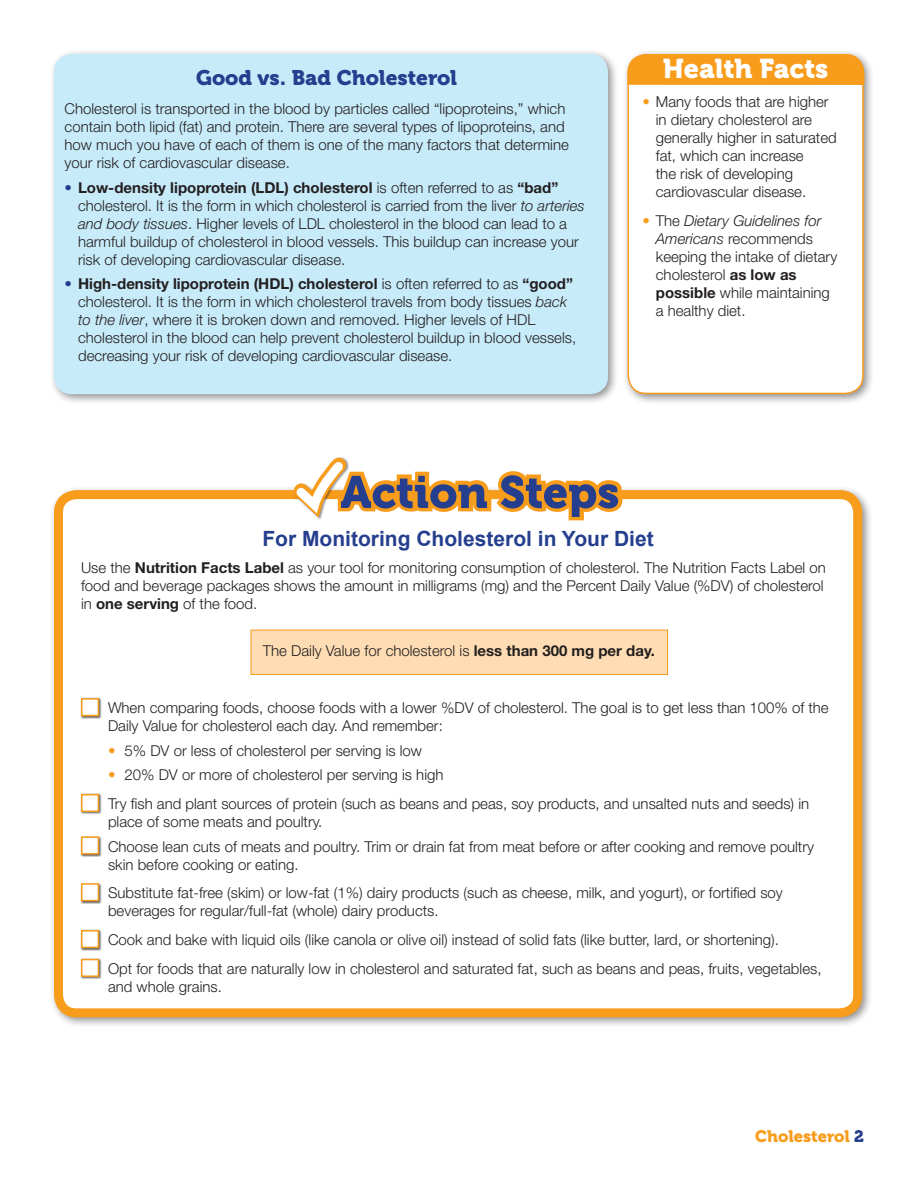
<style>
.page{position:relative;width:918px;height:1188px;background:#fff}
.page>*{position:absolute;margin:0;border:0;box-sizing:border-box;transform-origin:0 0}
.t1{font:27px "Museo 900";color:#fff}
.t2{font:700 21px "Arial";color:#253f8e}
.t3{font:21px "Museo 900";color:#253f8e}
.t4{font:16.5px "Museo 900";color:#f89c1c}
.t5{font:300 15px/18px "Helvetica Neue LT Std";color:#231f20}
.s1{color:#253f8e}
.s2{font-weight:700}
.s3{font-style:italic}
.s4{color:#f89c1c}
</style>
<div class="page">
<div style="left:49px;top:48px;width:571px;height:357px;background:#231f20;opacity:.5"></div>
<div style="left:54px;top:54px;width:554px;height:340px;background:#c8ebfa;border-radius:18px"></div>
<div style="left:622px;top:49px;width:253px;height:356px;background:#231f20;opacity:.5"></div>
<div style="left:628px;top:55px;width:235px;height:338px;background:#fff;border-radius:18px"></div>
<div style="left:628px;top:54px;width:236px;height:340px;border:2px solid #f89c1c;border-radius:18px"></div>
<svg style="left:627px;top:53px;width:238px;height:33px;background:#f7a32e"></svg>
<div style="left:49px;top:485px;width:824px;height:544px;background:#231f20;opacity:.5"></div>
<div style="left:58px;top:495px;width:800px;height:518px;background:#fff;border-radius:18px"></div>
<div style="left:54px;top:490px;width:808px;height:527px;border:9px solid #f89c1c;border-radius:18px"></div>
<svg style="left:280px;top:457px;width:346px;height:64px"></svg>
<div style="left:251px;top:630px;width:417px;height:45px;background:#feddb4;border:1px solid #f89c1c"></div>
<div style="left:80px;top:697px;width:22px;height:22px;background:#231f20;opacity:.75"></div>
<div style="left:81px;top:698px;width:18px;height:18px;background:#fff;border:2px solid #f89c1c"></div>
<div style="left:80px;top:793px;width:22px;height:22px;background:#231f20;opacity:.75"></div>
<div style="left:81px;top:794px;width:18px;height:18px;background:#fff;border:2px solid #f89c1c"></div>
<div style="left:80px;top:836px;width:22px;height:21px;background:#231f20;opacity:.75"></div>
<div style="left:81px;top:836px;width:18px;height:19px;background:#fff;border:2px solid #f89c1c"></div>
<div style="left:80px;top:882px;width:22px;height:22px;background:#231f20;opacity:.75"></div>
<div style="left:81px;top:883px;width:18px;height:18px;background:#fff;border:2px solid #f89c1c"></div>
<div style="left:80px;top:929px;width:22px;height:22px;background:#231f20;opacity:.75"></div>
<div style="left:81px;top:930px;width:18px;height:18px;background:#fff;border:2px solid #f89c1c"></div>
<div style="left:80px;top:958px;width:22px;height:22px;background:#231f20;opacity:.75"></div>
<div style="left:81px;top:959px;width:18px;height:18px;background:#fff;border:2px solid #f89c1c"></div>
<h2 class="t3" style="left:196px;top:66px;width:263px">Good vs. Bad Cholesterol</h2>
<p class="t5" style="left:65px;top:99px;width:506px">Cholesterol is transported in the blood by particles called “lipoproteins,” which contain both lipid (fat) and protein. There are several types of lipoproteins, and how much you have of each of them is one of the many factors that determine your risk of cardiovascular disease.</p>
<p class="t5" style="left:78px;top:178px;width:508px;text-indent:-14px"><span class="s1">•</span> <span class="s2">Low-density lipoprotein (LDL) cholesterol</span> is often referred to as <span class="s2">“bad” </span>cholesterol. It is the form in which cholesterol is carried from the liver <span class="s3">to arteries and body tissues</span>. Higher levels of LDL cholesterol in the blood can lead to a harmful buildup of cholesterol in blood vessels. This buildup can increase your risk of developing cardiovascular disease.</p>
<p class="t5" style="left:78px;top:274px;width:500px;text-indent:-14px"><span class="s1">•</span> <span class="s2">High-density lipoprotein (HDL) cholesterol</span> is often referred to as <span class="s2">“good” </span>cholesterol. It is the form in which cholesterol travels from body tissues <span class="s3">back to the liver</span>, where it is broken down and removed. Higher levels of HDL cholesterol in the blood can help prevent cholesterol buildup in blood vessels, decreasing your risk of developing cardiovascular disease.</p>
<h2 class="t1" style="left:663px;top:54px;width:167px">Health Facts</h2>
<p class="t5" style="left:656px;top:93px;width:182px;text-indent:-14px"><span class="s4">•</span> Many foods that are higher in dietary cholesterol are generally higher in saturated fat, which can increase<br>the risk of developing cardiovascular disease.</p>
<p class="t5" style="left:656px;top:211px;width:183px;text-indent:-14px"><span class="s4">•</span> The <span class="s3">Dietary Guidelines for<br>Americans</span> recommends keeping the intake of dietary cholesterol <span class="s2">as low as possible</span> while maintaining a healthy diet.</p>
<h3 class="t2" style="left:263px;top:525px;width:393px">For Monitoring Cholesterol in Your Diet</h3>
<p class="t5" style="left:81px;top:558px;width:746px">Use the <span class="s2">Nutrition Facts Label</span> as your tool for monitoring consumption of cholesterol. The Nutrition Facts Label on food and beverage packages shows the amount in milligrams (mg) and the Percent Daily Value (%DV) of cholesterol in <span class="s2">one serving</span> of the food.</p>
<p class="t5" style="left:263px;top:641px;width:394px">The Daily Value for cholesterol is <span class="s2">less than 300 mg per day.</span></p>
<p class="t5" style="left:108px;top:699px;width:722px">When comparing foods, choose foods with a lower %DV of cholesterol. The goal is to get less than 100% of the<br>Daily Value for cholesterol each day. And remember:</p>
<p class="t5" style="left:108px;top:741px;width:316px"><span class="s4">•</span> 5% DV or less of cholesterol per serving is low</p>
<p class="t5" style="left:108px;top:766px;width:337px"><span class="s4">•</span> 20% DV or more of cholesterol per serving is high</p>
<p class="t5" style="left:108px;top:794px;width:703px">Try fish and plant sources of protein (such as beans and peas, soy products, and unsalted nuts and seeds) in place of some meats and poultry.</p>
<p class="t5" style="left:108px;top:837px;width:708px">Choose lean cuts of meats and poultry. Trim or drain fat from meat before or after cooking and remove poultry skin before cooking or eating.</p>
<p class="t5" style="left:108px;top:884px;width:676px">Substitute fat-free (skim) or low-fat (1%) dairy products (such as cheese, milk, and yogurt), or fortified soy beverages for regular/full-fat (whole) dairy products.</p>
<p class="t5" style="left:108px;top:930px;width:673px">Cook and bake with liquid oils (like canola or olive oil) instead of solid fats (like butter, lard, or shortening).</p>
<p class="t5" style="left:108px;top:959px;width:715px">Opt for foods that are naturally low in cholesterol and saturated fat, such as beans and peas, fruits, vegetables, and whole grains.</p>
<p class="t4" style="left:755px;top:1127px;width:110px">Cholesterol <span class="s1">2</span></p>
</div>
